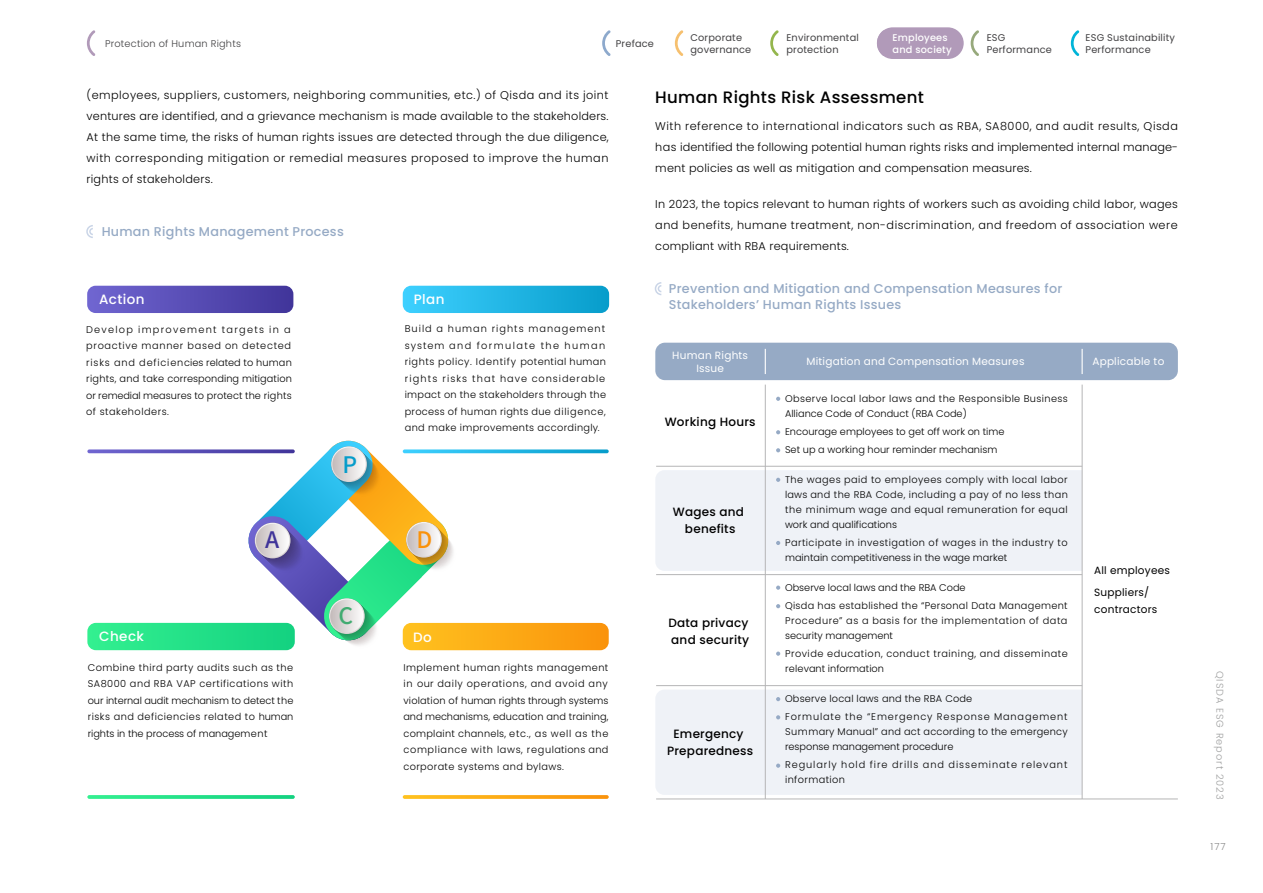
<style>
.page{position:relative;width:1263px;height:893px;background:#fff}
.page>*{position:absolute;margin:0;border:0;box-sizing:border-box;transform-origin:0 0}
.t1{font:500 22.8px "Source Han Sans TWHK";color:#069cca}
.t2{font:500 22.8px "Source Han Sans TWHK";color:#403499}
.t3{font:500 22.8px "Source Han Sans TWHK";color:#fa920b}
.t4{font:500 22.8px "Source Han Sans TWHK";color:#42ab71}
.t5{font:500 16.5px "Poppins";letter-spacing:.02em;color:#000}
.t6{font:500 13.5px "Poppins";letter-spacing:.03em;color:#fff}
.t7{font:500 12.75px/16.5px "Poppins";letter-spacing:.02em;color:#96aac5}
.t8{font:500 12px/16.5px "Poppins";letter-spacing:.02em;color:#000;text-align:center}
.t9{font:300 11.25px/21px "Poppins";letter-spacing:.02em;color:#000;text-align:justify}
.t10{font:10.5px/13.5px "Poppins";letter-spacing:.02em;color:#fff;text-align:center}
.t11{font:10.5px/22.5px "Poppins";letter-spacing:.02em;color:#000}
.t12{font:300 9.75px/16.5px "Poppins";letter-spacing:.035em;color:#000}
.t13{font:9.75px/12px "Poppins";letter-spacing:.02em;color:#414042}
.t14{font:300 9.75px/18px "Poppins";color:#000}
.t15{font:300 9.75px/18px "Poppins";letter-spacing:.085em;color:#000}
.t16{font:300 9.75px/15px "Poppins";letter-spacing:.095em;color:#000}
.t17{font:300 9.75px "Poppins";letter-spacing:.02em;color:#414042}
.t18{font:500 9.75px/12px "Poppins";letter-spacing:.02em;color:#fff}
.t19{font:300 9.75px "Poppins";letter-spacing:.1em;color:#9fa0a0}
.t20{font:300 9.75px "Poppins";color:#898989}
</style>
<div class="page">
<svg style="left:86px;top:225px;width:7px;height:13px"></svg>
<svg style="left:403px;top:286px;width:206px;height:27px;background:#24b7e5"></svg>
<svg style="left:87px;top:795px;width:208px;height:4px"></svg>
<svg style="left:403px;top:795px;width:206px;height:4px"></svg>
<svg style="left:87px;top:441px;width:522px;height:209px"></svg>
<svg style="left:87px;top:286px;width:206px;height:27px;background:#5a4fb6"></svg>
<svg style="left:654px;top:282px;width:8px;height:14px"></svg>
<hr style="left:765px;top:385px;width:1px;height:414px;background:#b5b5b6">
<hr style="left:1082px;top:385px;width:1px;height:414px;background:#b5b5b6">
<div style="left:655px;top:343px;width:523px;height:37px;background:#96aac5;border-radius:10px"></div>
<svg style="left:765px;top:349px;width:1px;height:25px"></svg>
<hr style="left:1081px;top:349px;width:2px;height:25px;background:#fff">
<hr style="left:656px;top:466px;width:426px;height:1px;background:#b5b5b6">
<hr style="left:656px;top:574px;width:426px;height:1px;background:#b5b5b6">
<hr style="left:656px;top:685px;width:426px;height:1px;background:#b5b5b6">
<hr style="left:656px;top:799px;width:522px;height:1px;background:#b5b5b6">
<svg style="left:776px;top:397px;width:4px;height:4px"></svg>
<svg style="left:776px;top:448px;width:4px;height:4px"></svg>
<div style="left:655px;top:470px;width:427px;height:101px;background:#eff2f7"></div>
<svg style="left:776px;top:604px;width:4px;height:4px"></svg>
<svg style="left:776px;top:586px;width:4px;height:4px"></svg>
<svg style="left:776px;top:652px;width:4px;height:4px"></svg>
<div style="left:655px;top:690px;width:427px;height:105px;background:#eff2f7"></div>
<svg style="left:776px;top:430px;width:4px;height:4px"></svg>
<svg style="left:87px;top:30px;width:8px;height:26px"></svg>
<div style="left:877px;top:27px;width:87px;height:32px;background:#b19ab9;border-radius:16px"></div>
<svg style="left:602px;top:30px;width:9px;height:26px"></svg>
<svg style="left:675px;top:30px;width:8px;height:26px"></svg>
<svg style="left:770px;top:30px;width:9px;height:26px"></svg>
<svg style="left:877px;top:30px;width:7px;height:26px"></svg>
<svg style="left:971px;top:30px;width:8px;height:26px"></svg>
<svg style="left:1071px;top:30px;width:8px;height:26px"></svg>
<p class="t13" style="left:786px;top:31px;width:74px">Environmental protection</p>
<p class="t13" style="left:987px;top:31px;width:67px">ESG<br>Performance</p>
<p class="t13" style="left:1085px;top:31px;width:91px">ESG Sustainability<br>Performance</p>
<p class="t17" style="left:105px;top:38px;width:137px">Protection of Human Rights</p>
<p class="t18" style="left:892px;top:31px;width:61px">Employees and society</p>
<p class="t13" style="left:616px;top:37px;width:40px">Preface</p>
<p class="t13" style="left:690px;top:31px;width:62px">Corporate governance</p>
<p class="t9" style="left:87px;top:84px;width:524px">(employees, suppliers, customers, neighboring communities, etc.) of Qisda and its joint ventures are identified, and a grievance mechanism is made available to the stakeholders.<br>At the same time, the risks of human rights issues are detected through the due diligence, with corresponding mitigation or remedial measures proposed to improve the human rights of stakeholders.</p>
<h3 class="t7" style="left:102px;top:224px;width:244px">Human Rights Management Process</h3>
<h3 class="t6" style="left:99px;top:291px;width:47px">Action</h3>
<p class="t12" style="left:86px;top:321px;width:207px">Develop improvement targets in a proactive manner based on detected risks and deficiencies related to human rights, and take corresponding mitigation or remedial measures to protect the rights of stakeholders.</p>
<h1 class="t1" style="left:342px;top:452px;width:16px">P</h1>
<h3 class="t6" style="left:414px;top:292px;width:32px">Plan</h3>
<p class="t12" style="left:405px;top:320px;width:203px;text-align:justify">Build a human rights management system and formulate the human rights policy. Identify potential human rights risks that have considerable impact on the stakeholders through the process of human rights due diligence, and make improvements accordingly.</p>
<h1 class="t2" style="left:265px;top:527px;width:16px">A</h1>
<h1 class="t3" style="left:416px;top:527px;width:17px">D</h1>
<h3 class="t6" style="left:99px;top:629px;width:46px">Check</h3>
<p class="t12" style="left:88px;top:659px;width:207px;text-align:justify">Combine third party audits such as the SA8000 and RBA VAP certifications with our internal audit mechanism to detect the risks and deficiencies related to human rights in the process of management</p>
<h1 class="t4" style="left:339px;top:603px;width:16px">C</h1>
<h3 class="t6" style="left:413px;top:629px;width:20px">Do</h3>
<p class="t12" style="left:403px;top:659px;width:207px;text-align:justify">Implement human rights management in our daily operations, and avoid any violation of human rights through systems and mechanisms, education and training, complaint channels, etc., as well as the compliance with laws, regulations and corporate systems and bylaws.</p>
<h2 class="t5" style="left:655px;top:88px;width:270px">Human Rights Risk Assessment</h2>
<p class="t9" style="left:655px;top:116px;width:524px">With reference to international indicators such as RBA, SA8000, and audit results, Qisda has identified the following potential human rights risks and implemented internal manage&shy;ment policies as well as mitigation and compensation measures.</p>
<p class="t9" style="left:655px;top:194px;width:524px">In 2023, the topics relevant to human rights of workers such as avoiding child labor, wages and benefits, humane treatment, non-discrimination, and freedom of association were compliant with RBA requirements.</p>
<h3 class="t7" style="left:669px;top:280px;width:395px">Prevention and Mitigation and Compensation Measures for<br>Stakeholders’ Human Rights Issues</h3>
<p class="t10" style="left:672px;top:348px;width:77px">Human Rights<br>Issue</p>
<p class="t10" style="left:806px;top:355px;width:219px">Mitigation and Compensation Measures</p>
<p class="t10" style="left:1092px;top:355px;width:73px">Applicable to</p>
<p class="t8" style="left:665px;top:414px;width:92px">Working Hours</p>
<p class="t8" style="left:673px;top:504px;width:73px">Wages and benefits</p>
<p class="t8" style="left:668px;top:615px;width:82px;text-align:left">Data privacy and security</p>
<p class="t8" style="left:667px;top:726px;width:88px">Emergency<br>Preparedness</p>
<p class="t12" style="left:785px;top:391px;width:284px;line-height:15px">Observe local labor laws and the Responsible Business<br>Alliance Code of Conduct (RBA Code)</p>
<p class="t14" style="left:785px;top:423px;width:221px">Encourage employees to get off work on time<br>Set up a working hour reminder mechanism</p>
<p class="t12" style="left:785px;top:472px;width:284px;line-height:15px;text-align:justify">The wages paid to employees comply with local labor laws and the RBA Code, including a pay of no less than the minimum wage and equal remuneration for equal work and qualifications</p>
<p class="t12" style="left:785px;top:535px;width:284px;line-height:15px">Participate in investigation of wages in the industry to maintain competitiveness in the wage market</p>
<p class="t12" style="left:785px;top:579px;width:284px;line-height:18px">Observe local laws and the RBA Code<br>Qisda has established the “Personal Data Management</p>
<p class="t12" style="left:785px;top:613px;width:284px;line-height:15px">Procedure” as a basis for the implementation of data security management</p>
<p class="t12" style="left:785px;top:646px;width:284px;line-height:15px">Provide education, conduct training, and disseminate relevant information</p>
<p class="t15" style="left:785px;top:690px;width:284px">Observe local laws and the RBA Code<br>Formulate the “Emergency Response Management</p>
<p class="t12" style="left:785px;top:724px;width:284px;line-height:15px">Summary Manual” and act according to the emergency response management procedure</p>
<p class="t16" style="left:785px;top:757px;width:284px">Regularly hold fire drills and disseminate relevant information</p>
<p class="t11" style="left:1094px;top:559px;width:77px">All employees<br>Suppliers/</p>
<p class="t11" style="left:1094px;top:598px;width:65px">contractors</p>
<p class="t19" style="left:1225px;top:671px;width:130px;rotate:90deg">QISDA ESG Report 2023</p>
<p class="t20" style="left:1210px;top:841px;width:17px">177</p>
</div>
